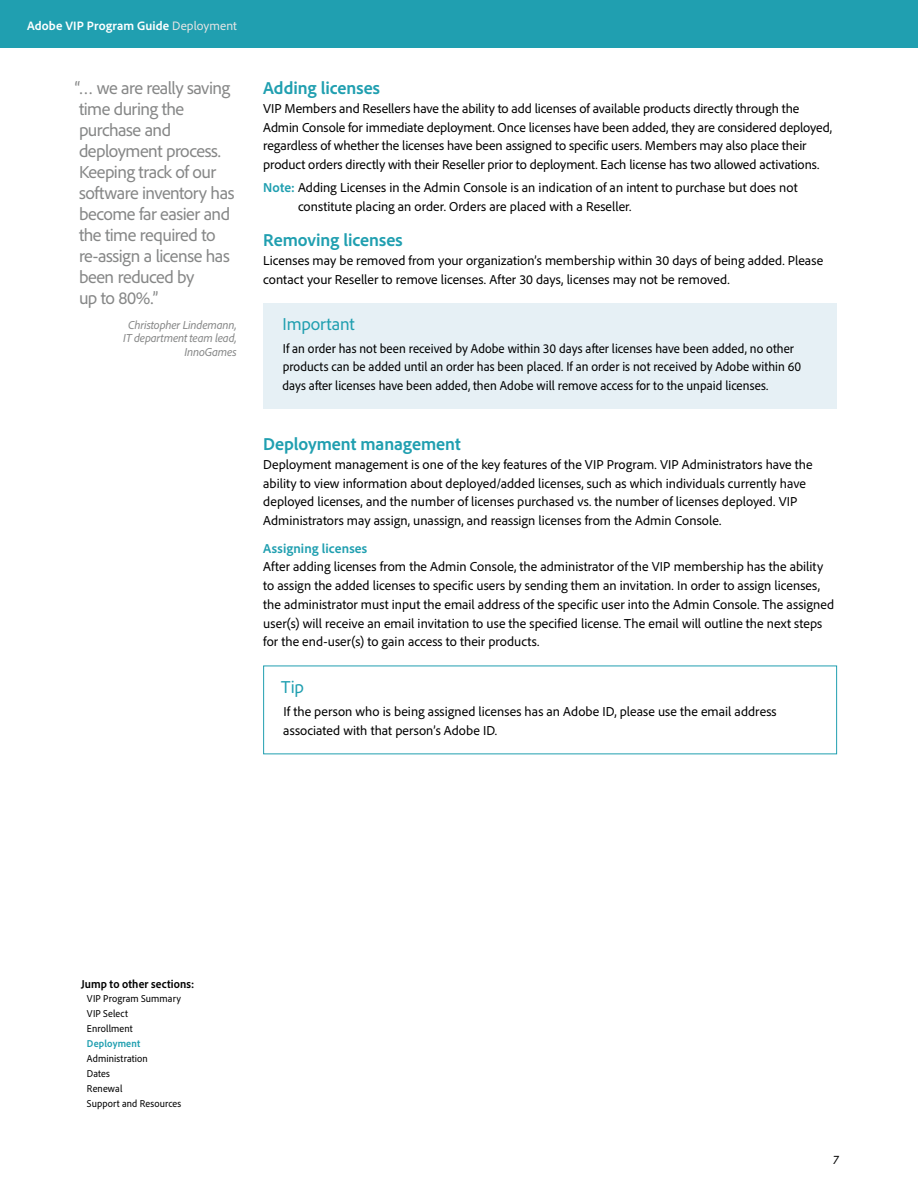
<style>
.page{position:relative;width:918px;height:1188px;background:#fff}
.page>*{position:absolute;margin:0;border:0;box-sizing:border-box;transform-origin:0 0}
.t1{font:18px/21px "Adobe Clean";letter-spacing:-.03em;color:#868787}
.Text__Section_subhea{font:700 18px "Adobe Clean";letter-spacing:-.005em;color:#209fb0}
.Important_Head{font:18px "Adobe Clean";letter-spacing:-.01em;color:#209fb0}
.Text__Body_copy{font:13.5px/18.8px "Adobe Clean";color:#000}
.Callouts__Body_Copy{font:semi-condensed 13.5px/18.8px "Adobe Clean";letter-spacing:.005em;color:#000}
.Text__Sub-Subhead{font:700 13.5px "Adobe Clean";letter-spacing:.01em;color:#209fb0}
.t2{font:700 12.75px "Adobe Clean";letter-spacing:.01em;color:#fff}
.t3{font:italic 12.75px "Adobe Clean";color:#000}
.Quote_Attribution{font:italic 12px/13.5px "Adobe Clean";letter-spacing:-.015em;color:#868787;text-align:right}
.Sidebar__Header{font:700 semi-condensed 12px "Adobe Clean";letter-spacing:.015em;color:#000}
.Sidebar_Nav_OFF{font:semi-condensed 10.5px "Adobe Clean";letter-spacing:.015em;color:#000}
.Sidebar_Nav_ON{font:700 semi-condensed 10.5px "Adobe Clean";letter-spacing:.015em;color:#209fb0}
.s1{font-weight:400;color:#e4e4e4}
.s2{font-weight:700;color:#209fb0}
</style>
<div class="page">
<div style="left:0;top:0;width:918px;height:47px;background:#209fb0"></div>
<div style="left:263px;top:303px;width:574px;height:106px;background:#e6f0f5"></div>
<p class="t2" style="left:27px;top:17px;width:212px">Adobe VIP Program Guide <span class="s1">Deployment</span></p>
<p class="t1" style="left:75px;top:77px;width:161px">“… we are really saving time during the purchase and deployment process.<br>Keeping track of our software inventory has become far easier and the time required to re-assign a license has been reduced by<br>up to 80%.”</p>
<p class="Quote_Attribution" style="left:123px;top:318px;width:115px">Christopher Lindemann,<br>IT department team lead,<br>InnoGames</p>
<p class="Text__Section_subhea" style="left:263px;top:76px;width:118px">Adding licenses</p>
<p class="Text__Body_copy" style="left:263px;top:99px;width:570px">VIP Members and Resellers have the ability to add licenses of available products directly through the Admin Console for immediate deployment. Once licenses have been added, they are considered deployed, regardless of whether the licenses have been assigned to specific users. Members may also place their product orders directly with their Reseller prior to deployment. Each license has two allowed activations.</p>
<p class="Text__Body_copy" style="left:298px;top:178px;width:501px;text-indent:-35px"><span class="s2">Note:</span> Adding Licenses in the Admin Console is an indication of an intent to purchase but does not constitute placing an order. Orders are placed with a Reseller.</p>
<p class="Text__Section_subhea" style="left:263px;top:229px;width:141px">Removing licenses</p>
<p class="Text__Body_copy" style="left:263px;top:251px;width:561px">Licenses may be removed from your organization’s membership within 30 days of being added. Please contact your Reseller to remove licenses. After 30 days, licenses may not be removed.</p>
<p class="Important_Head" style="left:283px;top:312px;width:74px">Important</p>
<p class="Callouts__Body_Copy" style="left:283px;top:338px;width:520px">If an order has not been received by Adobe within 30 days after licenses have been added, no other products can be added until an order has been placed. If an order is not received by Adobe within 60 days after licenses have been added, then Adobe will remove access for to the unpaid licenses.</p>
<p class="Text__Section_subhea" style="left:263px;top:432px;width:199px">Deployment management</p>
<p class="Text__Body_copy" style="left:263px;top:455px;width:551px">Deployment management is one of the key features of the VIP Program. VIP Administrators have the ability to view information about deployed/added licenses, such as which individuals currently have deployed licenses, and the number of licenses purchased vs. the number of licenses deployed. VIP Administrators may assign, unassign, and reassign licenses from the Admin Console.</p>
<p class="Text__Sub-Subhead" style="left:263px;top:539px;width:106px">Assigning licenses</p>
<p class="Text__Body_copy" style="left:263px;top:557px;width:572px">After adding licenses from the Admin Console, the administrator of the VIP membership has the ability to assign the added licenses to specific users by sending them an invitation. In order to assign licenses, the administrator must input the email address of the specific user into the Admin Console. The assigned user(s) will receive an email invitation to use the specified license. The email will outline the next steps for the end-user(s) to gain access to their products.</p>
<p class="Important_Head" style="left:281px;top:675px;width:24px">Tip</p>
<p class="Text__Body_copy" style="left:283px;top:702px;width:495px">If the person who is being assigned licenses has an Adobe ID, please use the email address associated with that person’s Adobe ID.</p>
<p class="Sidebar__Header" style="left:81px;top:976px;width:115px">Jump to other sections:</p>
<p class="Sidebar_Nav_OFF" style="left:87px;top:992px;width:95px">VIP Program Summary</p>
<p class="Sidebar_Nav_OFF" style="left:87px;top:1007px;width:42px">VIP Select</p>
<p class="Sidebar_Nav_OFF" style="left:87px;top:1022px;width:47px">Enrollment</p>
<p class="Sidebar_Nav_ON" style="left:87px;top:1037px;width:55px">Deployment</p>
<p class="Sidebar_Nav_OFF" style="left:87px;top:1052px;width:62px">Administration</p>
<p class="Sidebar_Nav_OFF" style="left:87px;top:1067px;width:25px">Dates</p>
<p class="Sidebar_Nav_OFF" style="left:87px;top:1082px;width:37px">Renewal</p>
<p class="Sidebar_Nav_OFF" style="left:87px;top:1097px;width:96px">Support and Resources</p>
<p class="t3" style="left:833px;top:1152px;width:8px">7</p>
</div>
